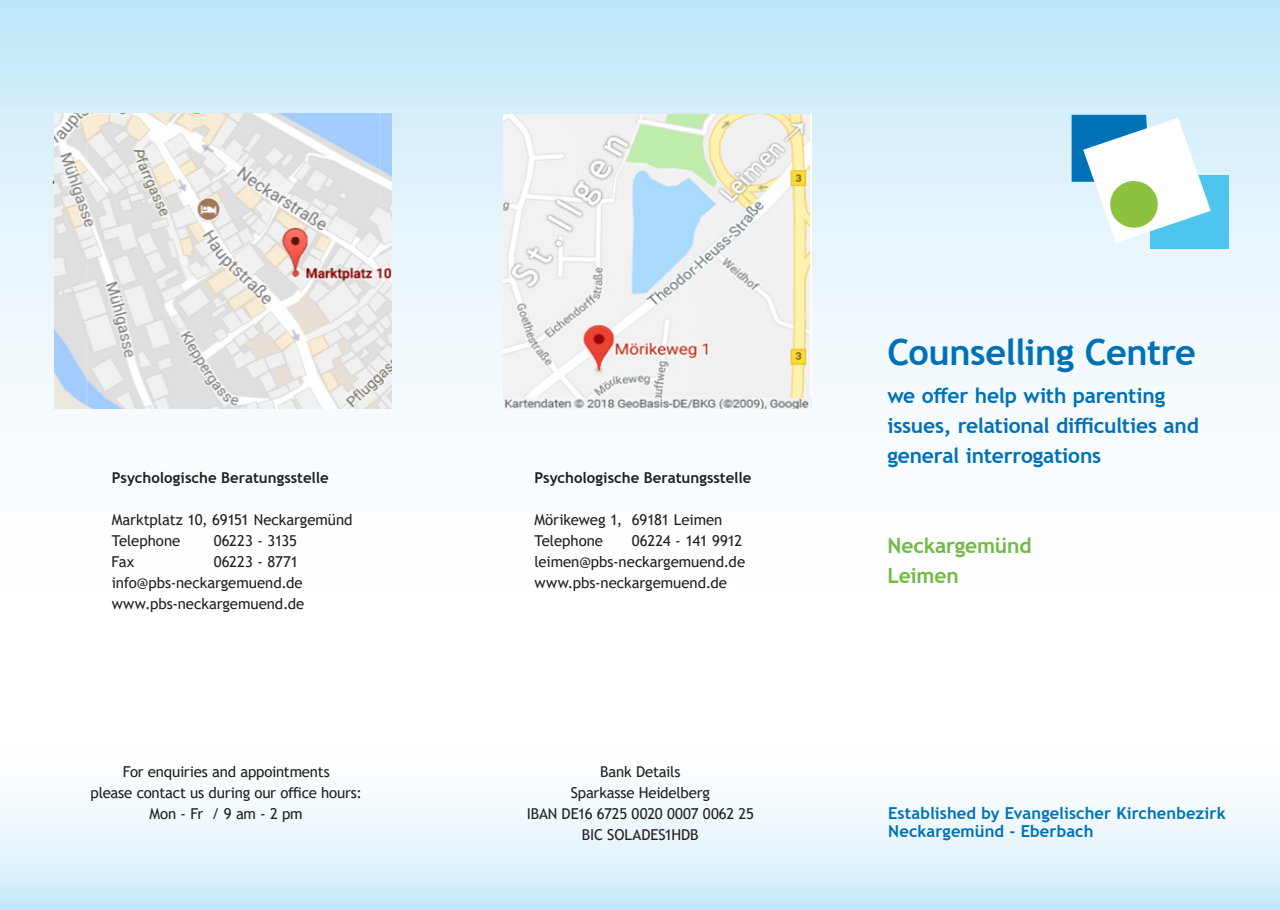
<style>
.page{position:relative;width:1280px;height:910px;background:#fff}
.page>*{position:absolute;margin:0;border:0;box-sizing:border-box;transform-origin:0 0}
.t1{font:700 36px "Trebuchet MS";letter-spacing:-.015em;color:#0071b6}
.t2{font:700 21px/30px "Trebuchet MS";letter-spacing:-.01em;color:#0071b6}
.t3{font:700 21px "Trebuchet MS";letter-spacing:-.01em;color:#73ba44}
.t4{font:700 16.5px "Trebuchet MS";letter-spacing:.005em;color:#0071b6}
.t5{font:16.5px "Trebuchet MS";color:#231f20}
.t6{font:15px/21px "Trebuchet MS";letter-spacing:-.005em;color:#231f20;text-align:center}
.t7{font:700 15px "Trebuchet MS";color:#231f20}
.t8{font:15px "Trebuchet MS";letter-spacing:-.025em;color:#231f20}
</style>
<div class="page">
<img style="left:0;top:0;width:1280px;height:409px">
<div style="left:1150px;top:176px;width:79px;height:73px;background:#4dc5ec"></div>
<svg style="left:1071px;top:115px;width:140px;height:128px"></svg>
<img style="left:54px;top:114px;width:337px;height:295px">
<img style="left:503px;top:115px;width:309px;height:294px">
<p class="t5" style="left:51px;top:171px;width:10px">•</p>
<p class="t7" style="left:112px;top:468px;width:218px">Psychologische Beratungsstelle</p>
<p class="t6" style="left:112px;top:509px;width:242px">Marktplatz 10, 69151 Neckargemünd</p>
<p class="t6" style="left:112px;top:530px;width:70px">Telephone</p>
<p class="t6" style="left:214px;top:530px;width:85px">06223 - 3135</p>
<p class="t6" style="left:112px;top:551px;width:24px">Fax</p>
<p class="t6" style="left:214px;top:551px;width:86px">06223 - 8771</p>
<p class="t6" style="left:112px;top:572px;width:193px">info@pbs-neckargemuend.de</p>
<p class="t6" style="left:112px;top:593px;width:194px">www.pbs-neckargemuend.de</p>
<p class="t6" style="left:91px;top:761px;width:273px">For enquiries and appointments<br>please contact us during our office hours:<br>Mon - Fr / 9 am - 2 pm</p>
<p class="t7" style="left:534px;top:468px;width:219px">Psychologische Beratungsstelle</p>
<p class="t6" style="left:534px;top:509px;width:190px;text-align:left">Mörikeweg 1, 69181 Leimen<br>Telephone</p>
<p class="t8" style="left:632px;top:531px;width:112px">06224 - 141 9912</p>
<p class="t6" style="left:534px;top:551px;width:212px">leimen@pbs-neckargemuend.de</p>
<p class="t6" style="left:534px;top:572px;width:194px">www.pbs-neckargemuend.de</p>
<p class="t6" style="left:527px;top:761px;width:229px">Bank Details<br>Sparkasse Heidelberg<br>IBAN DE16 6725 0020 0007 0062 25<br>BIC SOLADES1HDB</p>
<p class="t1" style="left:887px;top:330px;width:310px">Counselling Centre</p>
<p class="t2" style="left:887px;top:381px;width:313px">we offer help with parenting issues, relational difficulties and general interrogations</p>
<p class="t3" style="left:887px;top:533px;width:146px">Neckargemünd</p>
<p class="t3" style="left:887px;top:563px;width:73px">Leimen</p>
<p class="t4" style="left:888px;top:803px;width:339px">Established by Evangelischer Kirchenbezirk</p>
<p class="t4" style="left:888px;top:821px;width:207px">Neckargemünd - Eberbach</p>
</div>
